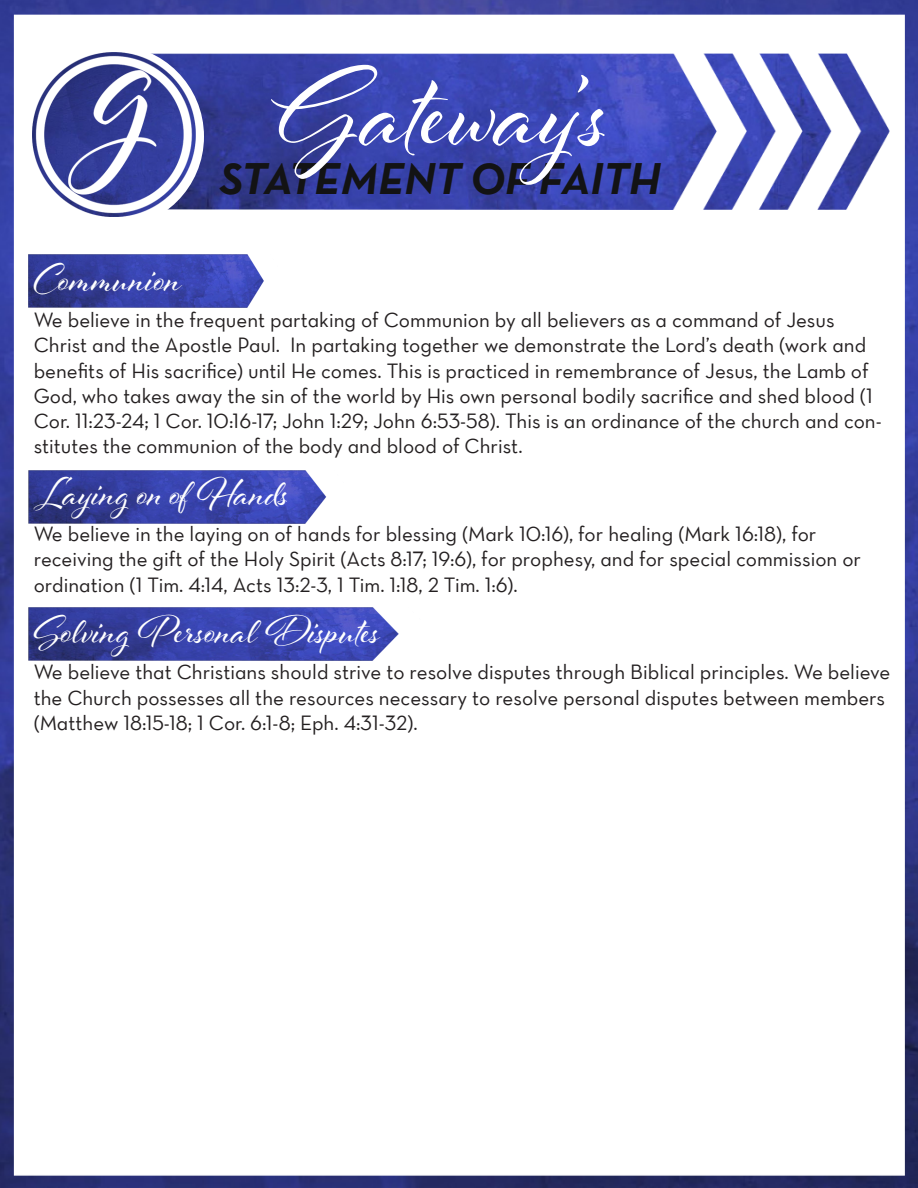
<style>
.page{position:relative;width:918px;height:1188px;background:#fff}
.page>*{position:absolute;margin:0;border:0;box-sizing:border-box;transform-origin:0 0}
.t1{font:120px "Al Fresco";color:#fff}
.t2{font:45px "Neutra Text Bold Italic Alt";color:#131314}
.t3{font:42px "Al Fresco";color:#fff}
.t4{font:21px/25.2px "Neutra Text Book Alt";color:#231f20}
</style>
<div class="page">
<img style="left:1px;top:0;width:917px;height:1188px">
<div style="left:14px;top:15px;width:891px;height:1161px;background:#fff;border:2px solid #fff"></div>
<img style="left:0;top:0;width:892px;height:711px">
<img style="left:32px;top:53px;width:164px;height:134px">
<img style="left:0;top:187px;width:284px;height:160px">
<img style="left:0;top:540px;width:441px;height:160px">
<img style="left:0;top:403px;width:356px;height:160px">
<p class="t1" style="left:271px;top:31px;width:339px">Gateway’s</p>
<p class="t2" style="left:220px;top:151px;width:442px">STATEMENT OF FAITH</p>
<p class="t3" style="left:34px;top:251px;width:147px">Communion</p>
<p class="t4" style="left:34px;top:307px;width:850px">We believe in the frequent partaking of Communion by all believers as a command of Jesus Christ and the Apostle Paul. In partaking together we demonstrate the Lord’s death (work and benefits of His sacrifice) until He comes. This is practiced in remembrance of Jesus, the Lamb of God, who takes away the sin of the world by His own personal bodily sacrifice and shed blood (1<br>Cor. 11:23-24; 1 Cor. 10:16-17; John 1:29; John 6:53-58). This is an ordinance of the church and con&shy;stitutes the communion of the body and blood of Christ.</p>
<p class="t3" style="left:34px;top:465px;width:256px">Laying on of Hands</p>
<p class="t4" style="left:34px;top:521px;width:784px">We believe in the laying on of hands for blessing (Mark 10:16), for healing (Mark 16:18), for</p>
<p class="t4" style="left:34px;top:546px;width:829px">receiving the gift of the Holy Spirit (Acts 8:17; 19:6), for prophesy, and for special commission or ordination (1 Tim. 4:14, Acts 13:2-3, 1 Tim. 1:18, 2 Tim. 1:6).</p>
<p class="t3" style="left:34px;top:603px;width:347px">Solving Personal Disputes</p>
<p class="t4" style="left:34px;top:659px;width:858px">We believe that Christians should strive to resolve disputes through Biblical principles. We believe the Church possesses all the resources necessary to resolve personal disputes between members (Matthew 18:15-18; 1 Cor. 6:1-8; Eph. 4:31-32).</p>
</div>
